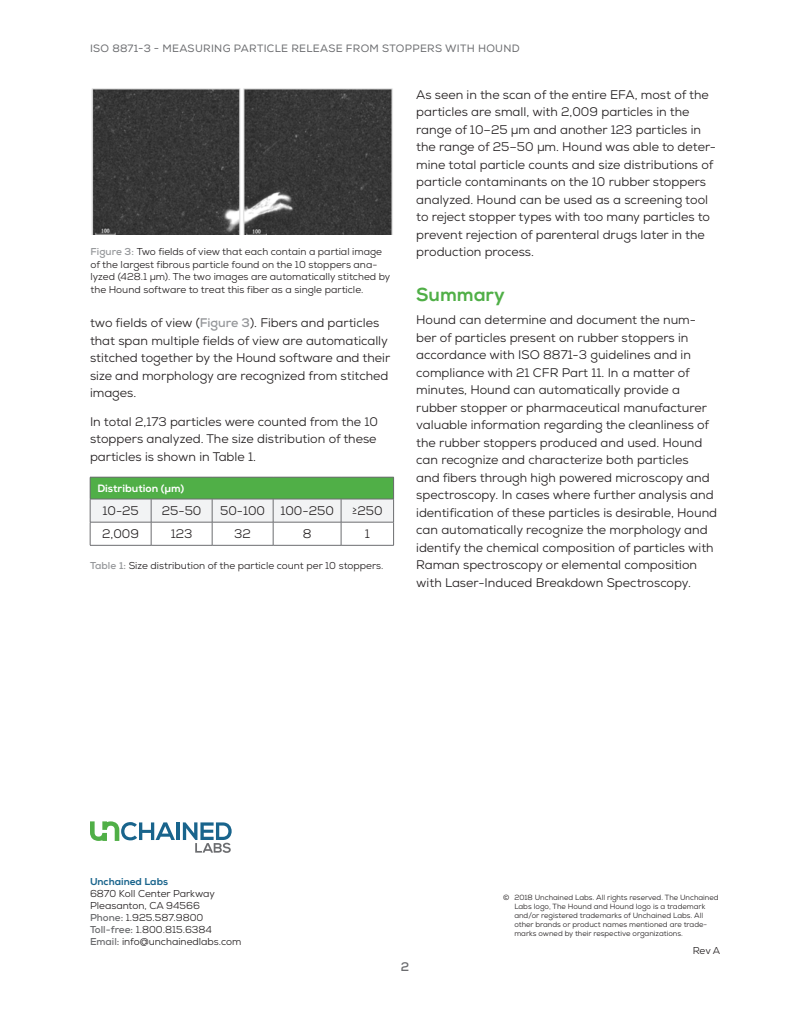
<style>
.page{position:relative;width:810px;height:1035px;background:#fff}
.page>*{position:absolute;margin:0;border:0;box-sizing:border-box;transform-origin:0 0}
.header_1{font:18.75px "Nexa X Bold";color:#50af47}
.body{font:12.5px/17.5px "Nexa";color:#231f20}
.t1{font:700 12.5px "Nexa";color:#6c6d70}
.t2{font:10.62px "Nexa";letter-spacing:.03em;color:#6c6d70}
.table_header{font:10.62px "Nexa X Bold";color:#fff}
.t3{font:10px/12px "Nexa";color:#231f20}
.t4{font:10px "Nexa X Bold";color:#19648c}
.t5{font:7.5px/9px "Nexa";color:#231f20}
.s1{font-weight:700;color:#95979a}
.s2{font-weight:700;color:#6c6d70}
</style>
<div class="page">
<hr style="left:176px;top:822px;width:3px;height:18px;background:#19648c">
<svg style="left:183px;top:822px;width:49px;height:31px"></svg>
<svg style="left:90px;top:821px;width:85px;height:20px"></svg>
<svg style="left:90px;top:477px;width:304px;height:68px"></svg>
<hr style="left:90px;top:545px;width:61px;height:1px;background:#6c6d70">
<hr style="left:151px;top:545px;width:61px;height:1px;background:#6c6d70">
<hr style="left:212px;top:545px;width:61px;height:1px;background:#6c6d70">
<hr style="left:273px;top:545px;width:68px;height:1px;background:#6c6d70">
<hr style="left:341px;top:545px;width:53px;height:1px;background:#6c6d70">
<img style="left:91px;top:88px;width:302px;height:147px">
<p class="t2" style="left:90px;top:42px;width:431px">ISO 8871-3 - MEASURING PARTICLE RELEASE FROM STOPPERS WITH HOUND</p>
<p class="t3" style="left:91px;top:245px;width:301px;line-height:12.5px"><span class="s1">Figure 3:</span> Two fields of view that each contain a partial image of the largest fibrous particle found on the 10 stoppers ana&shy;lyzed (428.1 µm). The two images are automatically stitched by the Hound software to treat this fiber as a single particle.</p>
<p class="body" style="left:90px;top:314px;width:302px">two fields of view (<span class="s1">Figure 3</span>). Fibers and particles that span multiple fields of view are automatically stitched together by the Hound software and their size and morphology are recognized from stitched images.</p>
<p class="body" style="left:90px;top:413px;width:290px;text-align:justify">In total 2,173 particles were counted from the 10 stoppers analyzed. The size distribution of these particles is shown in Table 1.</p>
<p class="table_header" style="left:97px;top:482px;width:88px">Distribution (μm)</p>
<p class="body" style="left:102px;top:502px;width:38px">10-25</p>
<p class="body" style="left:162px;top:502px;width:41px">25-50</p>
<p class="body" style="left:220px;top:502px;width:46px">50-100</p>
<p class="body" style="left:280px;top:502px;width:55px">100-250</p>
<p class="body" style="left:352px;top:502px;width:32px">≥250</p>
<p class="body" style="left:102px;top:525px;width:39px">2,009</p>
<p class="body" style="left:171px;top:525px;width:23px">123</p>
<p class="body" style="left:234px;top:525px;width:18px">32</p>
<p class="body" style="left:303px;top:525px;width:10px">8</p>
<p class="body" style="left:365px;top:525px;width:7px">1</p>
<p class="t3" style="left:90px;top:559px;width:295px"><span class="s1">Table 1:</span> Size distribution of the particle count per 10 stoppers.</p>
<p class="body" style="left:416px;top:86px;width:301px">As seen in the scan of the entire EFA, most of the particles are small, with 2,009 particles in the range of 10–25 µm and another 123 particles in the range of 25–50 µm. Hound was able to deter&shy;mine total particle counts and size distributions of particle contaminants on the 10 rubber stoppers analyzed. Hound can be used as a screening tool to reject stopper types with too many particles to prevent rejection of parenteral drugs later in the production process.</p>
<p class="header_1" style="left:416px;top:283px;width:90px">Summary</p>
<p class="body" style="left:416px;top:311px;width:302px">Hound can determine and document the num&shy;ber of particles present on rubber stoppers in accordance with ISO 8871-3 guidelines and in compliance with 21 CFR Part 11. In a matter of minutes, Hound can automatically provide a rubber stopper or pharmaceutical manufacturer valuable information regarding the cleanliness of the rubber stoppers produced and used. Hound can recognize and characterize both particles<br>and fibers through high powered microscopy and spectroscopy. In cases where further analysis and identification of these particles is desirable, Hound can automatically recognize the morphology and identify the chemical composition of particles with Raman spectroscopy or elemental composition with Laser-Induced Breakdown Spectroscopy.</p>
<p class="t4" style="left:90px;top:875px;width:80px">Unchained Labs</p>
<p class="t3" style="left:90px;top:888px;width:153px">6870 Koll Center Parkway<br>Pleasanton, CA 94566<br><span class="s2">Phone:</span> 1.925.587.9800<br><span class="s2">Toll-free:</span> 1.800.815.6384<br><span class="s2">Email:</span> info@unchainedlabs.com</p>
<p class="t5" style="left:514px;top:893px;width:206px;text-indent:-11px">© 2018 Unchained Labs. All rights reserved. The Unchained Labs logo, The Hound and Hound logo is a trademark and/or registered trademarks of Unchained Labs. All other brands or product names mentioned are trade&shy;marks owned by their respective organizations.</p>
<p class="t3" style="left:693px;top:945px;width:29px">Rev A</p>
<p class="t1" style="left:401px;top:959px;width:10px">2</p>
</div>
